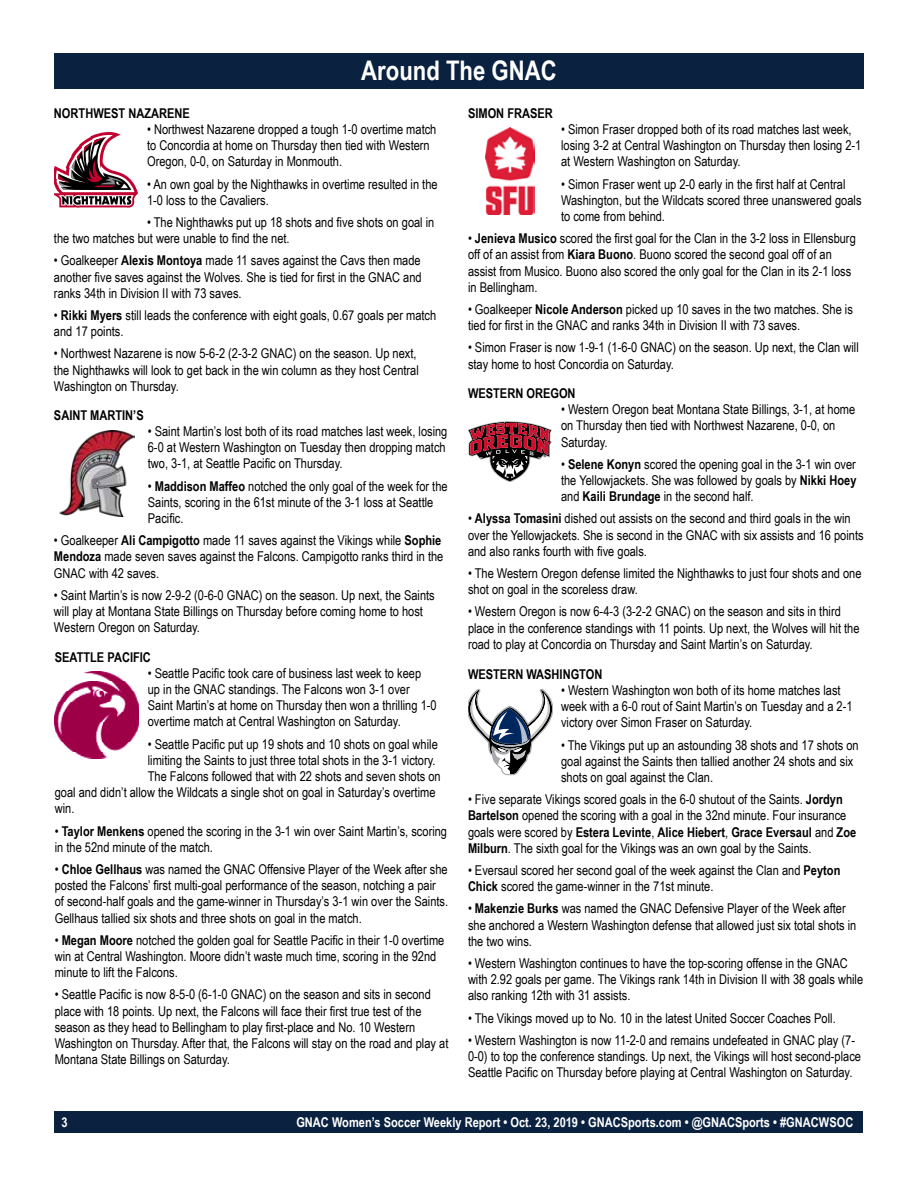
<style>
.page{position:relative;width:918px;height:1188px;background:#fff}
.page>*{position:absolute;margin:0;border:0;box-sizing:border-box;transform-origin:0 0}
.t1{font:700 27px "Arial Narrow";color:#fff}
.t2{font:13.5px/16.2px "Arial Narrow";color:#000}
.t3{font:700 13.5px "Arial Narrow";color:#000}
.t4{font:700 13.5px "Arial Narrow";color:#fff}
.s1{font-weight:700}
</style>
<div class="page">
<div style="left:55px;top:1111px;width:808px;height:22px;background:#0a2240"></div>
<div style="left:54px;top:53px;width:810px;height:36px;background:#0a2240"></div>
<svg style="left:54px;top:132px;width:84px;height:76px"></svg>
<img style="left:59px;top:430px;width:75px;height:87px">
<img style="left:55px;top:672px;width:84px;height:86px">
<img style="left:485px;top:127px;width:50px;height:87px">
<svg style="left:468px;top:421px;width:84px;height:61px"></svg>
<svg style="left:468px;top:689px;width:84px;height:86px"></svg>
<h1 class="t1" style="left:361px;top:50px;width:197px">Around The GNAC</h1>
<p class="t3" style="left:54px;top:103px;width:137px">NORTHWEST NAZARENE</p>
<p class="t2" style="left:147px;top:121px;width:291px">• Northwest Nazarene dropped a tough 1-0 overtime match to Concordia at home on Thursday then tied with Western<br>Oregon, 0-0, on Saturday in Monmouth.</p>
<p class="t2" style="left:147px;top:175px;width:292px">• An own goal by the Nighthawks in overtime resulted in the<br>1-0 loss to the Cavaliers.</p>
<p class="t2" style="left:54px;top:214px;width:382px;text-indent:93px">• The Nighthawks put up 18 shots and five shots on goal in the two matches but were unable to find the net.</p>
<p class="t2" style="left:54px;top:252px;width:369px;text-align:justify">• Goalkeeper <span class="s1">Alexis Montoya</span> made 11 saves against the Cavs then made another five saves against the Wolves. She is tied for first in the GNAC and ranks 34th in Division II with 73 saves.</p>
<p class="t2" style="left:54px;top:307px;width:384px">• <span class="s1">Rikki Myers</span> still leads the conference with eight goals, 0.67 goals per match and 17 points.</p>
<p class="t2" style="left:54px;top:345px;width:366px">• Northwest Nazarene is now 5-6-2 (2-3-2 GNAC) on the season. Up next, the Nighthawks will look to get back in the win column as they host Central<br>Washington on Thursday.</p>
<p class="t3" style="left:54px;top:405px;width:91px">SAINT MARTIN’S</p>
<p class="t2" style="left:148px;top:423px;width:301px">• Saint Martin’s lost both of its road matches last week, losing<br>6-0 at Western Washington on Tuesday then dropping match two, 3-1, at Seattle Pacific on Thursday.</p>
<p class="t2" style="left:148px;top:477px;width:301px">• <span class="s1">Maddison Maffeo</span> notched the only goal of the week for the<br>Saints, scoring in the 61st minute of the 3-1 loss at Seattle<br>Pacific.</p>
<p class="t2" style="left:54px;top:532px;width:391px">• Goalkeeper <span class="s1">Ali Campigotto</span> made 11 saves against the Vikings while <span class="s1">Sophie<br>Mendoza</span> made seven saves against the Falcons. Campigotto ranks third in the<br>GNAC with 42 saves.</p>
<p class="t2" style="left:54px;top:586px;width:382px">• Saint Martin’s is now 2-9-2 (0-6-0 GNAC) on the season. Up next, the Saints will play at Montana State Billings on Thursday before coming home to host<br>Western Oregon on Saturday.</p>
<p class="t3" style="left:55px;top:647px;width:98px">SEATTLE PACIFIC</p>
<p class="t2" style="left:148px;top:664px;width:290px">• Seattle Pacific took care of business last week to keep up in the GNAC standings. The Falcons won 3-1 over Saint Martin’s at home on Thursday then won a thrilling 1-0 overtime match at Central Washington on Saturday.</p>
<p class="t2" style="left:148px;top:735px;width:292px">• Seattle Pacific put up 19 shots and 10 shots on goal while</p>
<p class="t2" style="left:148px;top:751px;width:289px">limiting the Saints to just three total shots in the 3-1 victory.</p>
<p class="t2" style="left:148px;top:768px;width:294px">The Falcons followed that with 22 shots and seven shots on</p>
<p class="t2" style="left:55px;top:784px;width:382px">goal and didn’t allow the Wildcats a single shot on goal in Saturday’s overtime</p>
<p class="t2" style="left:55px;top:800px;width:21px">win.</p>
<p class="t2" style="left:55px;top:822px;width:394px">• <span class="s1">Taylor Menkens</span> opened the scoring in the 3-1 win over Saint Martin’s, scoring in the 52nd minute of the match.</p>
<p class="t2" style="left:55px;top:861px;width:395px">• <span class="s1">Chloe Gellhaus</span> was named the GNAC Offensive Player of the Week after she posted the Falcons’ first multi-goal performance of the season, notching a pair of second-half goals and the game-winner in Thursday’s 3-1 win over the Saints.<br>Gellhaus tallied six shots and three shots on goal in the match.</p>
<p class="t2" style="left:55px;top:931px;width:391px">• <span class="s1">Megan Moore</span> notched the golden goal for Seattle Pacific in their 1-0 overtime win at Central Washington. Moore didn’t waste much time, scoring in the 92nd minute to lift the Falcons.</p>
<p class="t2" style="left:55px;top:986px;width:395px">• Seattle Pacific is now 8-5-0 (6-1-0 GNAC) on the season and sits in second place with 18 points. Up next, the Falcons will face their first true test of the season as they head to Bellingham to play first-place and No. 10 Western Washington on Thursday. After that, the Falcons will stay on the road and play at Montana State Billings on Saturday.</p>
<p class="t3" style="left:468px;top:103px;width:86px">SIMON FRASER</p>
<p class="t2" style="left:561px;top:121px;width:302px">• Simon Fraser dropped both of its road matches last week, losing 3-2 at Central Washington on Thursday then losing 2-1 at Western Washington on Saturday.</p>
<p class="t2" style="left:561px;top:175px;width:302px">• Simon Fraser went up 2-0 early in the first half at Central<br>Washington, but the Wildcats scored three unanswered goals to come from behind.</p>
<p class="t2" style="left:468px;top:230px;width:389px">• <span class="s1">Jenieva Musico</span> scored the first goal for the Clan in the 3-2 loss in Ellensburg off of an assist from <span class="s1">Kiara Buono</span>. Buono scored the second goal off of an assist from Musico. Buono also scored the only goal for the Clan in its 2-1 loss in Bellingham.</p>
<p class="t2" style="left:468px;top:301px;width:386px">• Goalkeeper <span class="s1">Nicole Anderson</span> picked up 10 saves in the two matches. She is tied for first in the GNAC and ranks 34th in Division II with 73 saves.</p>
<p class="t2" style="left:468px;top:339px;width:392px">• Simon Fraser is now 1-9-1 (1-6-0 GNAC) on the season. Up next, the Clan will stay home to host Concordia on Saturday.</p>
<p class="t3" style="left:468px;top:383px;width:109px">WESTERN OREGON</p>
<p class="t2" style="left:561px;top:401px;width:296px">• Western Oregon beat Montana State Billings, 3-1, at home on Thursday then tied with Northwest Nazarene, 0-0, on<br>Saturday.</p>
<p class="t2" style="left:561px;top:455px;width:297px;text-align:justify">• <span class="s1">Selene Konyn</span> scored the opening goal in the 3-1 win over the Yellowjackets. She was followed by goals by <span class="s1">Nikki Hoey </span>and <span class="s1">Kaili Brundage</span> in the second half.</p>
<p class="t2" style="left:468px;top:510px;width:397px">• <span class="s1">Alyssa Tomasini</span> dished out assists on the second and third goals in the win over the Yellowjackets. She is second in the GNAC with six assists and 16 points and also ranks fourth with five goals.</p>
<p class="t2" style="left:468px;top:565px;width:395px">• The Western Oregon defense limited the Nighthawks to just four shots and one shot on goal in the scoreless draw.</p>
<p class="t2" style="left:468px;top:603px;width:393px">• Western Oregon is now 6-4-3 (3-2-2 GNAC) on the season and sits in third place in the conference standings with 11 points. Up next, the Wolves will hit the road to play at Concordia on Thursday and Saint Martin’s on Saturday.</p>
<p class="t3" style="left:468px;top:664px;width:136px">WESTERN WASHINGTON</p>
<p class="t2" style="left:561px;top:682px;width:293px">• Western Washington won both of its home matches last week with a 6-0 rout of Saint Martin’s on Tuesday and a 2-1 victory over Simon Fraser on Saturday.</p>
<p class="t2" style="left:561px;top:736px;width:299px">• The Vikings put up an astounding 38 shots and 17 shots on goal against the Saints then tallied another 24 shots and six shots on goal against the Clan.</p>
<p class="t2" style="left:468px;top:791px;width:390px">• Five separate Vikings scored goals in the 6-0 shutout of the Saints. <span class="s1">Jordyn Bartelson</span> opened the scoring with a goal in the 32nd minute. Four insurance goals were scored by <span class="s1">Estera Levinte</span>, <span class="s1">Alice Hiebert</span>, <span class="s1">Grace Eversaul</span> and <span class="s1">Zoe Milburn</span>. The sixth goal for the Vikings was an own goal by the Saints.</p>
<p class="t2" style="left:468px;top:862px;width:374px">• Eversaul scored her second goal of the week against the Clan and <span class="s1">Peyton<br>Chick</span> scored the game-winner in the 71st minute.</p>
<p class="t2" style="left:468px;top:900px;width:390px">• <span class="s1">Makenzie Burks</span> was named the GNAC Defensive Player of the Week after she anchored a Western Washington defense that allowed just six total shots in the two wins.</p>
<p class="t2" style="left:468px;top:955px;width:397px">• Western Washington continues to have the top-scoring offense in the GNAC with 2.92 goals per game. The Vikings rank 14th in Division II with 38 goals while also ranking 12th with 31 assists.</p>
<p class="t2" style="left:468px;top:1009px;width:369px">• The Vikings moved up to No. 10 in the latest United Soccer Coaches Poll.</p>
<p class="t2" style="left:468px;top:1031px;width:395px">• Western Washington is now 11-2-0 and remains undefeated in GNAC play (7-<br>0-0) to top the conference standings. Up next, the Vikings will host second-place<br>Seattle Pacific on Thursday before playing at Central Washington on Saturday.</p>
<p class="t4" style="left:61px;top:1112px;width:8px">3</p>
<p class="t4" style="left:296px;top:1112px;width:559px">GNAC Women’s Soccer Weekly Report • Oct. 23, 2019 • GNACSports.com • @GNACSports • #GNACWSOC</p>
</div>
